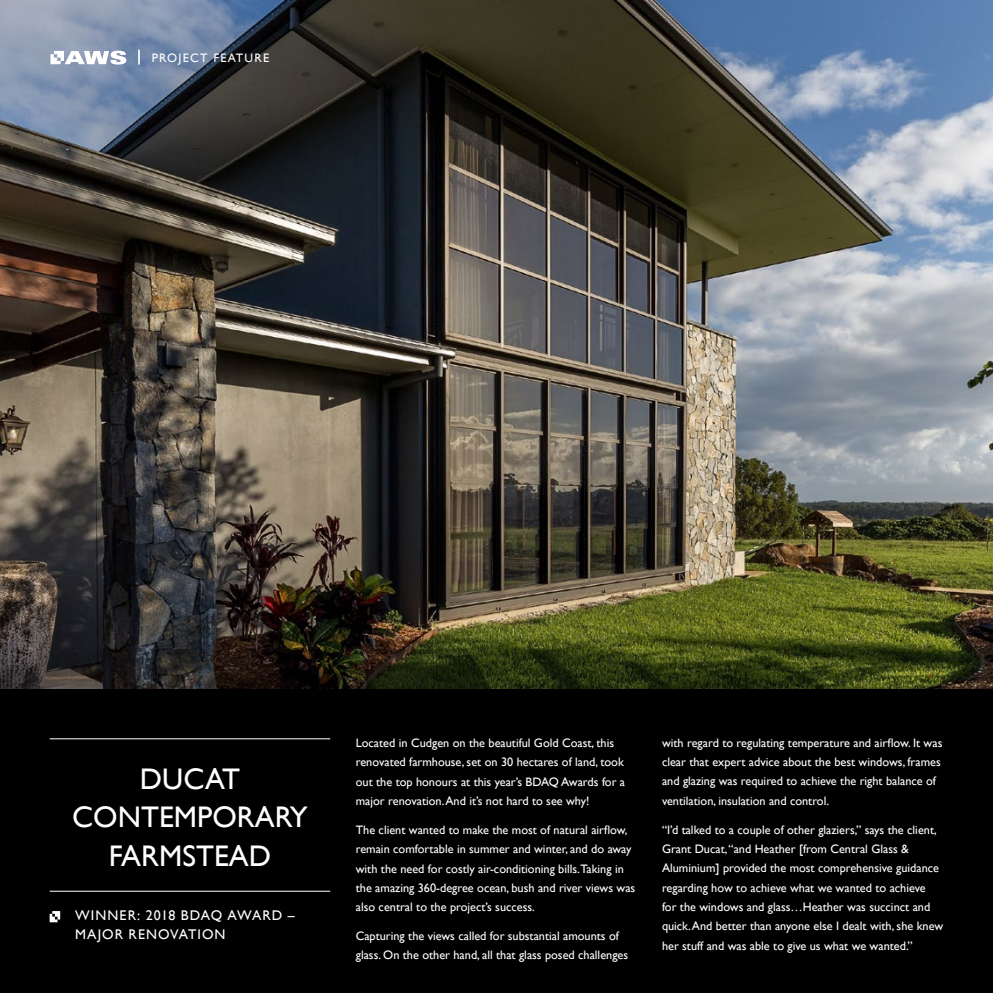
<style>
.page{position:relative;width:993px;height:993px;background:#fff}
.page>*{position:absolute;margin:0;border:0;box-sizing:border-box;transform-origin:0 0}
.t1{font:29.75px/38.5px "Gill Sans";color:#fff;text-align:center}
.t2{font:14px/19.2px "Gill Sans";letter-spacing:.075em;color:#fff}
.t3{font:12.25px/19.2px "Gill Sans";color:#fff}
.t4{font:12.25px "Gill Sans";letter-spacing:.1em;color:#fff}
</style>
<div class="page">
<div style="left:0;top:0;width:992px;height:992px;background:#000"></div>
<img style="left:0;top:0;width:992px;height:688px">
<hr style="left:50px;top:738px;width:280px;height:1px;background:#fff">
<hr style="left:50px;top:890px;width:280px;height:1px;background:#fff">
<svg style="left:50px;top:911px;width:10px;height:10px"></svg>
<svg style="left:138px;top:50px;width:2px;height:14px"></svg>
<svg style="left:50px;top:51px;width:76px;height:13px"></svg>
<p class="t4" style="left:152px;top:51px;width:119px">PROJECT FEATURE</p>
<h1 class="t1" style="left:72px;top:760px;width:237px">DUCAT<br>CONTEMPORARY<br>FARMSTEAD</h1>
<p class="t2" style="left:75px;top:905px;width:221px">WINNER: 2018 BDAQ AWARD –<br>MAJOR RENOVATION</p>
<p class="t3" style="left:356px;top:733px;width:271px">Located in Cudgen on the beautiful Gold Coast, this renovated farmhouse, set on 30 hectares of land, took out the top honours at this year’s BDAQ Awards for a major renovation. And it’s not hard to see why!</p>
<p class="t3" style="left:356px;top:820px;width:281px">The client wanted to make the most of natural airflow, remain comfortable in summer and winter, and do away with the need for costly air-conditioning bills.Taking in the amazing 360-degree ocean, bush and river views was also central to the project’s success.</p>
<p class="t3" style="left:356px;top:926px;width:274px">Capturing the views called for substantial amounts of glass. On the other hand, all that glass posed challenges</p>
<p class="t3" style="left:661px;top:733px;width:282px">with regard to regulating temperature and airflow. It was clear that expert advice about the best windows, frames and glazing was required to achieve the right balance of ventilation, insulation and control.</p>
<p class="t3" style="left:661px;top:820px;width:283px">“I’d talked to a couple of other glaziers,” says the client, Grant Ducat, “and Heather [from Central Glass &amp; Aluminium] provided the most comprehensive guidance regarding how to achieve what we wanted to achieve for the windows and glass…Heather was succinct and quick. And better than anyone else I dealt with, she knew her stuff and was able to give us what we wanted.”</p>
</div>
